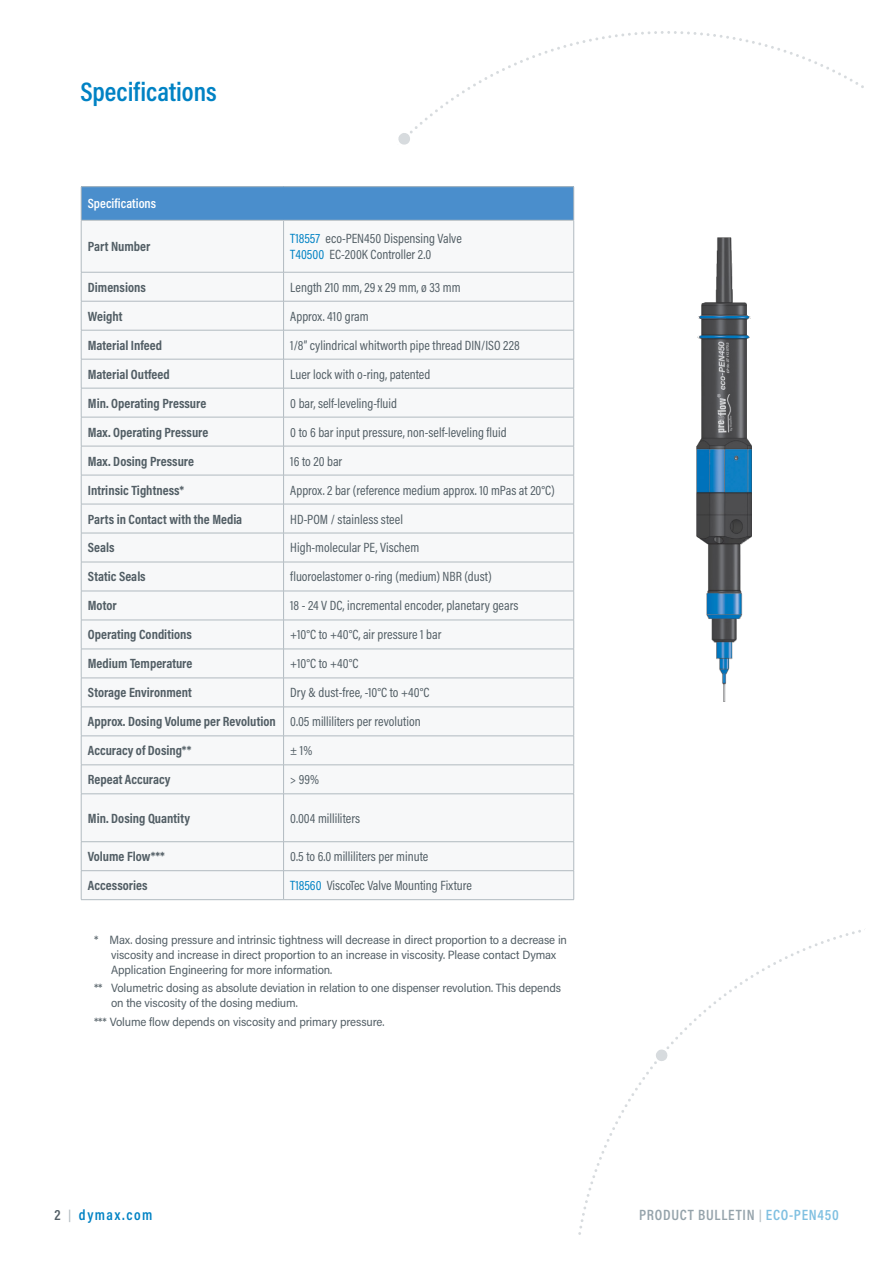
<style>
.page{position:relative;width:893px;height:1263px;background:#fff}
.page>*{position:absolute;margin:0;border:0;box-sizing:border-box;transform-origin:0 0}
.t1{font:600 27px "Acumin Pro Cond";color:#0082c4}
.t2{font:600 15px "Acumin Pro Cond";letter-spacing:.05em;color:#95a3ab}
.t3{font:600 15px "Acumin Pro Cond";letter-spacing:.1em;color:#0082c4}
.t4{font:13.5px/29px "Acumin Pro Cond";color:#525e65}
.t5{font:700 13.5px "Acumin Pro Cond";color:#525e65}
.t6{font:600 13.5px "Acumin Pro Cond";color:#fff}
.t7{font:12px/15px "Acumin Pro Semi Cond";letter-spacing:-.01em;color:#525e65}
.s1{color:#0082c4}
.s2{font-weight:700}
.s3{color:#525e65}
.s4{font-size:12px;color:#b1bac0}
.s5{color:#80c0e1}
</style>
<div class="page">
<svg style="left:578px;top:929px;width:287px;height:306px"></svg>
<svg style="left:398px;top:31px;width:466px;height:114px"></svg>
<img style="left:696px;top:237px;width:55px;height:465px">
<div style="left:81px;top:187px;width:493px;height:33px;background:#4a8ecc"></div>
<svg style="left:82px;top:221px;width:491px;height:678px"></svg>
<hr style="left:81px;top:187px;width:1px;height:33px;background:#b1bac0">
<hr style="left:81px;top:220px;width:1px;height:52px;background:#b1bac0">
<hr style="left:81px;top:272px;width:203px;height:1px;background:#b1bac0">
<hr style="left:284px;top:272px;width:290px;height:1px;background:#b1bac0">
<hr style="left:81px;top:301px;width:203px;height:1px;background:#b1bac0">
<hr style="left:81px;top:330px;width:203px;height:1px;background:#b1bac0">
<hr style="left:81px;top:359px;width:203px;height:1px;background:#b1bac0">
<hr style="left:81px;top:388px;width:203px;height:1px;background:#b1bac0">
<hr style="left:81px;top:417px;width:203px;height:1px;background:#b1bac0">
<hr style="left:81px;top:446px;width:203px;height:1px;background:#b1bac0">
<hr style="left:81px;top:475px;width:203px;height:1px;background:#b1bac0">
<hr style="left:81px;top:504px;width:203px;height:1px;background:#b1bac0">
<hr style="left:81px;top:533px;width:203px;height:1px;background:#b1bac0">
<hr style="left:81px;top:562px;width:203px;height:1px;background:#b1bac0">
<hr style="left:81px;top:591px;width:203px;height:1px;background:#b1bac0">
<hr style="left:81px;top:620px;width:203px;height:1px;background:#b1bac0">
<hr style="left:81px;top:649px;width:203px;height:1px;background:#b1bac0">
<hr style="left:81px;top:678px;width:203px;height:1px;background:#b1bac0">
<hr style="left:81px;top:707px;width:203px;height:1px;background:#b1bac0">
<hr style="left:81px;top:736px;width:203px;height:1px;background:#b1bac0">
<hr style="left:81px;top:764px;width:203px;height:1px;background:#b1bac0">
<svg style="left:81px;top:273px;width:1px;height:520px"></svg>
<hr style="left:81px;top:793px;width:203px;height:1px;background:#b1bac0">
<hr style="left:81px;top:794px;width:1px;height:47px;background:#b1bac0">
<hr style="left:81px;top:841px;width:203px;height:1px;background:#b1bac0">
<hr style="left:81px;top:870px;width:203px;height:1px;background:#b1bac0">
<svg style="left:81px;top:842px;width:1px;height:57px"></svg>
<hr style="left:81px;top:899px;width:203px;height:1px;background:#b1bac0">
<hr style="left:284px;top:220px;width:290px;height:1px;background:#b1bac0">
<hr style="left:283px;top:220px;width:1px;height:52px;background:#b1bac0">
<hr style="left:284px;top:301px;width:290px;height:1px;background:#b1bac0">
<hr style="left:284px;top:330px;width:290px;height:1px;background:#b1bac0">
<hr style="left:284px;top:359px;width:290px;height:1px;background:#b1bac0">
<hr style="left:284px;top:388px;width:290px;height:1px;background:#b1bac0">
<hr style="left:284px;top:417px;width:290px;height:1px;background:#b1bac0">
<hr style="left:284px;top:446px;width:290px;height:1px;background:#b1bac0">
<hr style="left:284px;top:475px;width:290px;height:1px;background:#b1bac0">
<hr style="left:284px;top:504px;width:290px;height:1px;background:#b1bac0">
<hr style="left:284px;top:533px;width:290px;height:1px;background:#b1bac0">
<hr style="left:284px;top:562px;width:290px;height:1px;background:#b1bac0">
<hr style="left:284px;top:591px;width:290px;height:1px;background:#b1bac0">
<hr style="left:284px;top:620px;width:290px;height:1px;background:#b1bac0">
<hr style="left:284px;top:649px;width:290px;height:1px;background:#b1bac0">
<hr style="left:284px;top:678px;width:290px;height:1px;background:#b1bac0">
<hr style="left:284px;top:707px;width:290px;height:1px;background:#b1bac0">
<hr style="left:284px;top:736px;width:290px;height:1px;background:#b1bac0">
<hr style="left:284px;top:764px;width:290px;height:1px;background:#b1bac0">
<svg style="left:283px;top:272px;width:1px;height:522px"></svg>
<hr style="left:284px;top:793px;width:290px;height:1px;background:#b1bac0">
<hr style="left:283px;top:794px;width:1px;height:47px;background:#b1bac0">
<hr style="left:284px;top:841px;width:290px;height:1px;background:#b1bac0">
<hr style="left:284px;top:870px;width:290px;height:1px;background:#b1bac0">
<svg style="left:283px;top:842px;width:1px;height:57px"></svg>
<hr style="left:284px;top:899px;width:290px;height:1px;background:#b1bac0">
<hr style="left:573px;top:187px;width:1px;height:33px;background:#b1bac0">
<hr style="left:573px;top:220px;width:1px;height:52px;background:#b1bac0">
<svg style="left:573px;top:272px;width:1px;height:522px"></svg>
<hr style="left:573px;top:794px;width:1px;height:47px;background:#b1bac0">
<svg style="left:573px;top:842px;width:1px;height:57px"></svg>
<hr style="left:81px;top:186px;width:203px;height:1px;background:#b1bac0">
<hr style="left:284px;top:186px;width:290px;height:1px;background:#b1bac0">
<hr style="left:81px;top:220px;width:203px;height:1px;background:#b1bac0">
<h1 class="t1" style="left:80px;top:74px;width:138px">Specifications</h1>
<p class="t6" style="left:88px;top:195px;width:70px">Specifications</p>
<p class="t5" style="left:88px;top:238px;width:64px">Part Number</p>
<p class="t4" style="left:290px;top:231px;width:173px;line-height:15.8px"><span class="s1">T18557</span> eco-PEN450 Dispensing Valve<br><span class="s1">T40500</span> EC-200K Controller 2.0</p>
<p class="t5" style="left:88px;top:278px;width:60px">Dimensions</p>
<p class="t4" style="left:290px;top:272px;width:172px">Length 210 mm, 29 x 29 mm, ø 33 mm</p>
<p class="t5" style="left:88px;top:307px;width:36px">Weight</p>
<p class="t4" style="left:290px;top:301px;width:80px">Approx. 410 gram</p>
<p class="t5" style="left:88px;top:336px;width:76px">Material Infeed</p>
<p class="t4" style="left:290px;top:330px;width:231px">1/8” cylindrical whitworth pipe thread DIN/ISO 228</p>
<p class="t5" style="left:88px;top:365px;width:83px">Material Outfeed</p>
<p class="t4" style="left:290px;top:359px;width:142px">Luer lock with o-ring, patented</p>
<p class="t5" style="left:88px;top:394px;width:120px">Min. Operating Pressure</p>
<p class="t4" style="left:290px;top:388px;width:108px">0 bar, self-leveling-fluid</p>
<p class="t5" style="left:88px;top:423px;width:122px">Max. Operating Pressure</p>
<p class="t4" style="left:290px;top:417px;width:218px">0 to 6 bar input pressure, non-self-leveling fluid</p>
<p class="t5" style="left:88px;top:452px;width:108px">Max. Dosing Pressure</p>
<p class="t4" style="left:290px;top:446px;width:54px">16 to 20 bar</p>
<p class="t5" style="left:88px;top:481px;width:98px">Intrinsic Tightness*</p>
<p class="t4" style="left:290px;top:475px;width:266px">Approx. 2 bar (reference medium approx. 10 mPas at 20°C)</p>
<p class="t5" style="left:88px;top:510px;width:156px">Parts in Contact with the Media</p>
<p class="t4" style="left:290px;top:504px;width:114px">HD-POM / stainless steel</p>
<p class="t5" style="left:88px;top:539px;width:28px">Seals</p>
<p class="t4" style="left:290px;top:533px;width:130px">High-molecular PE, Vischem</p>
<p class="t5" style="left:88px;top:568px;width:59px">Static Seals</p>
<p class="t4" style="left:290px;top:562px;width:203px">fluoroelastomer o-ring (medium) NBR (dust)</p>
<p class="t5" style="left:88px;top:597px;width:30px">Motor</p>
<p class="t4" style="left:290px;top:591px;width:230px">18 - 24 V DC, incremental encoder, planetary gears</p>
<p class="t5" style="left:88px;top:626px;width:106px">Operating Conditions</p>
<p class="t4" style="left:290px;top:620px;width:153px">+10°C to +40°C, air pressure 1 bar</p>
<p class="t5" style="left:88px;top:655px;width:106px">Medium Temperature</p>
<p class="t4" style="left:290px;top:649px;width:70px">+10°C to +40°C</p>
<p class="t5" style="left:88px;top:684px;width:105px">Storage Environment</p>
<p class="t4" style="left:88px;top:678px;width:343px;text-indent:202px">Dry &amp; dust-free, -10°C to +40°C<br><span class="s2">Approx. Dosing Volume per Revolution</span> 0.05 milliliters per revolution<br><span class="s2">Accuracy of Dosing**</span></p>
<p class="t4" style="left:290px;top:736px;width:24px">± 1%</p>
<p class="t5" style="left:88px;top:771px;width:84px">Repeat Accuracy</p>
<p class="t4" style="left:290px;top:765px;width:30px">&gt; 99%</p>
<p class="t5" style="left:88px;top:809px;width:104px">Min. Dosing Quantity</p>
<p class="t4" style="left:290px;top:803px;width:71px">0.004 milliliters</p>
<p class="t5" style="left:88px;top:848px;width:78px">Volume Flow***</p>
<p class="t4" style="left:290px;top:842px;width:140px">0.5 to 6.0 milliliters per minute</p>
<p class="t5" style="left:88px;top:876px;width:61px">Accessories</p>
<p class="t4" style="left:290px;top:871px;width:183px"><span class="s1">T18560</span> ViscoTec Valve Mounting Fixture</p>
<p class="t7" style="left:111px;top:932px;width:458px;text-indent:-17px">* Max. dosing pressure and intrinsic tightness will decrease in direct proportion to a decrease in viscosity and increase in direct proportion to an increase in viscosity. Please contact Dymax<br>Application Engineering for more information.</p>
<p class="t7" style="left:111px;top:980px;width:452px;text-indent:-17px">** Volumetric dosing as absolute deviation in relation to one dispenser revolution. This depends on the viscosity of the dosing medium.</p>
<p class="t7" style="left:94px;top:1014px;width:292px">*** Volume flow depends on viscosity and primary pressure.</p>
<p class="t3" style="left:55px;top:1205px;width:99px"><span class="s3">2</span> <span class="s4">|</span> dymax.com</p>
<p class="t2" style="left:639px;top:1205px;width:201px">PRODUCT BULLETIN <span class="s4">|</span> <span class="s5">ECO-PEN450</span></p>
</div>
